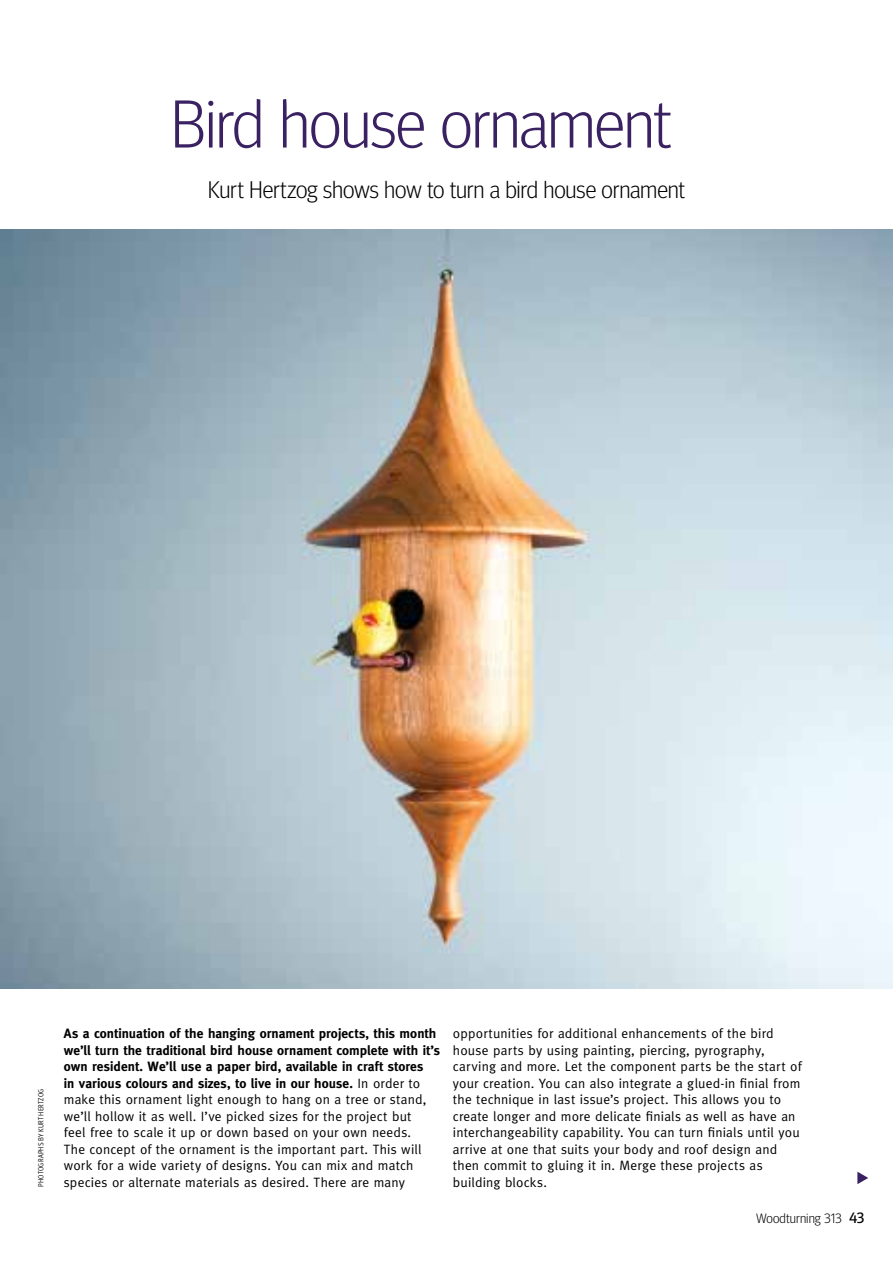
<style>
.page{position:relative;width:893px;height:1263px;background:#fff}
.page>*{position:absolute;margin:0;border:0;box-sizing:border-box;transform-origin:0 0}
.t1{font:300 67.5px "Meta Headline";letter-spacing:-.015em;color:#3a2161}
.t2{font:300 24px "Meta Headline";letter-spacing:-.01em;color:#000}
.t3{font:13.5px/16.5px "Meta";letter-spacing:.015em;color:#000}
.t4{font:300 13.5px "Meta Headline";letter-spacing:.005em;color:#000}
.t5{font:7.5px "Meta Cond Normal";letter-spacing:.03em;color:#000}
.s1{font-weight:700}
.s2{font-weight:400;font-size:15px}
</style>
<div class="page">
<svg style="left:857px;top:1172px;width:11px;height:12px"></svg>
<img style="left:0;top:230px;width:893px;height:759px">
<h1 class="t1" style="left:170px;top:84px;width:503px">Bird house ornament</h1>
<h2 class="t2" style="left:208px;top:175px;width:479px">Kurt Hertzog shows how to turn a bird house ornament</h2>
<p class="t5" style="left:37px;top:1187px;width:100px;rotate:-90deg">PHOTOGRAPHS BY KURT HERTZOG</p>
<p class="t3" style="left:64px;top:1025px;width:378px"><span class="s1">As a continuation of the hanging ornament projects, this month we’ll turn the traditional bird house ornament complete with it’s own resident. We’ll use a paper bird, available in craft stores<br>in various colours and sizes, to live in our house.</span> In order to make this ornament light enough to hang on a tree or stand, we’ll hollow it as well. I’ve picked sizes for the project but<br>feel free to scale it up or down based on your own needs.<br>The concept of the ornament is the important part. This will work for a wide variety of designs. You can mix and match species or alternate materials as desired. There are many</p>
<p class="t3" style="left:453px;top:1025px;width:350px">opportunities for additional enhancements of the bird house parts by using painting, piercing, pyrography, carving and more. Let the component parts be the start of your creation. You can also integrate a glued-in finial from the technique in last issue’s project. This allows you to create longer and more delicate finials as well as have an interchangeability capability. You can turn finials until you arrive at one that suits your body and roof design and then commit to gluing it in. Merge these projects as building blocks.</p>
<p class="t4" style="left:756px;top:1211px;width:110px">Woodturning 313 <span class="s2">43</span></p>
</div>
